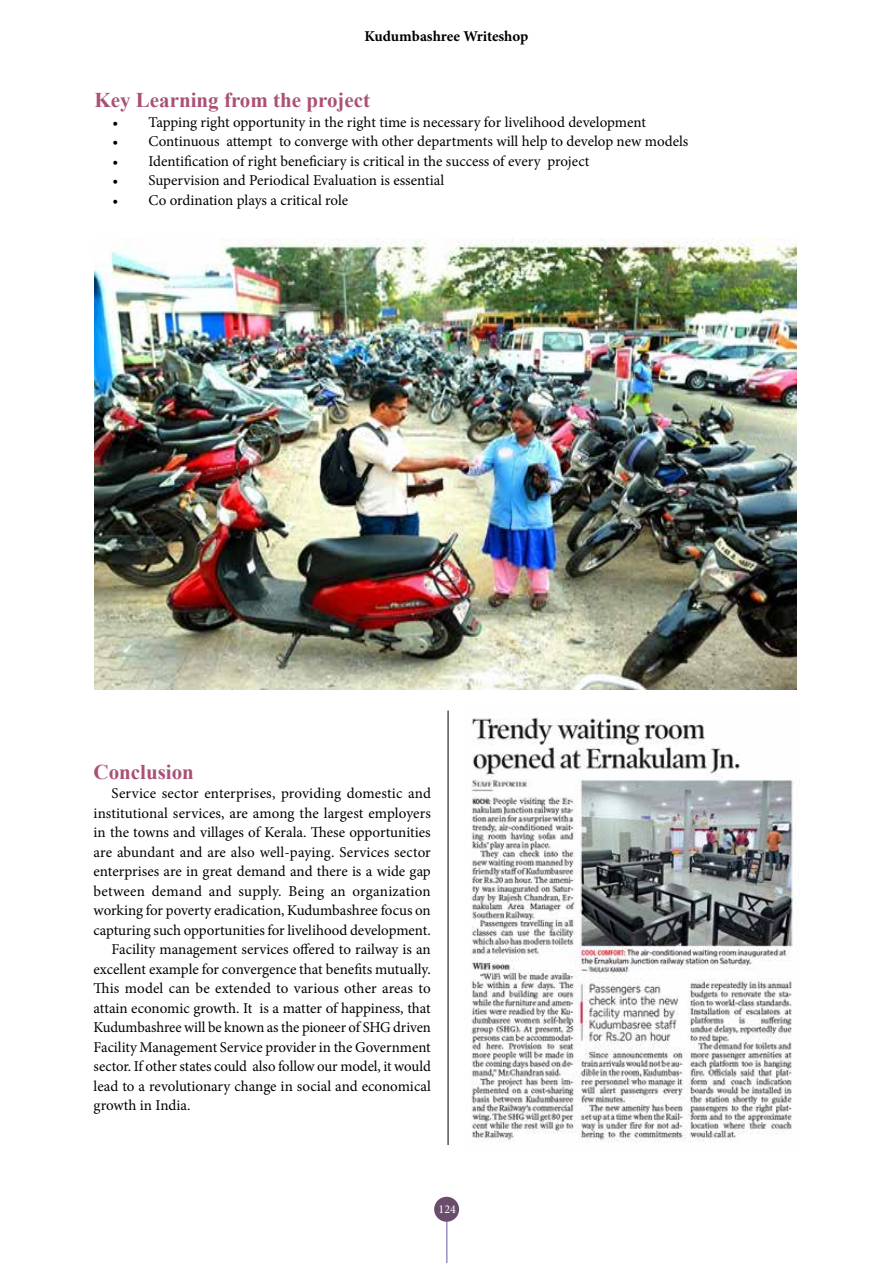
<style>
.page{position:relative;width:893px;height:1263px;background:#fff}
.page>*{position:absolute;margin:0;border:0;box-sizing:border-box;transform-origin:0 0}
.t1{font:700 21px "Times New Roman";color:#aa5076}
.t2{font:15px "Minion Pro";color:#000}
.t3{font:700 15px "Minion Pro";letter-spacing:-.005em;color:#000}
.t4{font:12px "Minion Pro";color:#fff}
</style>
<div class="page">
<hr style="left:446px;top:1208px;width:1px;height:55px;background:#6b55a4">
<div style="left:434px;top:1197px;width:25px;height:25px;background:#6a4c6d;border-radius:50%"></div>
<img style="left:94px;top:239px;width:703px;height:451px">
<img style="left:471px;top:717px;width:322px;height:426px">
<hr style="left:448px;top:710px;width:1px;height:435px;background:#000">
<p class="t3" style="left:364px;top:25px;width:165px">Kudumbashree Writeshop</p>
<h1 class="t1" style="left:94px;top:85px;width:277px">Key Learning from the project</h1>
<p class="t2" style="left:112px;top:112px;width:535px">• Tapping right opportunity in the right time is necessary for livelihood development</p>
<p class="t2" style="left:112px;top:131px;width:577px">• Continuous attempt to converge with other departments will help to develop new models</p>
<p class="t2" style="left:112px;top:151px;width:478px">• Identification of right beneficiary is critical in the success of every project</p>
<p class="t2" style="left:112px;top:170px;width:333px">• Supervision and Periodical Evaluation is essential</p>
<p class="t2" style="left:112px;top:190px;width:237px">• Co ordination plays a critical role</p>
<h1 class="t1" style="left:94px;top:756px;width:102px">Conclusion</h1>
<p class="t2" style="left:112px;top:783px;width:321px">Service sector enterprises, providing domestic and</p>
<p class="t2" style="left:94px;top:803px;width:339px">institutional services, are among the largest employers</p>
<p class="t2" style="left:94px;top:822px;width:339px">in the towns and villages of Kerala. These opportunities</p>
<p class="t2" style="left:94px;top:842px;width:339px">are abundant and are also well-paying. Services sector</p>
<p class="t2" style="left:94px;top:861px;width:339px">enterprises are in great demand and there is a wide gap</p>
<p class="t2" style="left:94px;top:881px;width:339px">between demand and supply. Being an organization</p>
<p class="t2" style="left:94px;top:900px;width:339px">working for poverty eradication, Kudumbashree focus on</p>
<p class="t2" style="left:94px;top:920px;width:339px">capturing such opportunities for livelihood development.</p>
<p class="t2" style="left:112px;top:939px;width:321px">Facility management services offered to railway is an</p>
<p class="t2" style="left:94px;top:959px;width:339px">excellent example for convergence that benefits mutually.</p>
<p class="t2" style="left:94px;top:978px;width:339px">This model can be extended to various other areas to</p>
<p class="t2" style="left:94px;top:998px;width:339px">attain economic growth. It is a matter of happiness, that</p>
<p class="t2" style="left:94px;top:1017px;width:339px">Kudumbashree will be known as the pioneer of SHG driven</p>
<p class="t2" style="left:94px;top:1037px;width:339px">Facility Management Service provider in the Government</p>
<p class="t2" style="left:94px;top:1056px;width:339px">sector. If other states could also follow our model, it would</p>
<p class="t2" style="left:94px;top:1076px;width:339px">lead to a revolutionary change in social and economical</p>
<p class="t2" style="left:94px;top:1095px;width:98px">growth in India.</p>
<p class="t4" style="left:439px;top:1200px;width:19px">124</p>
</div>
